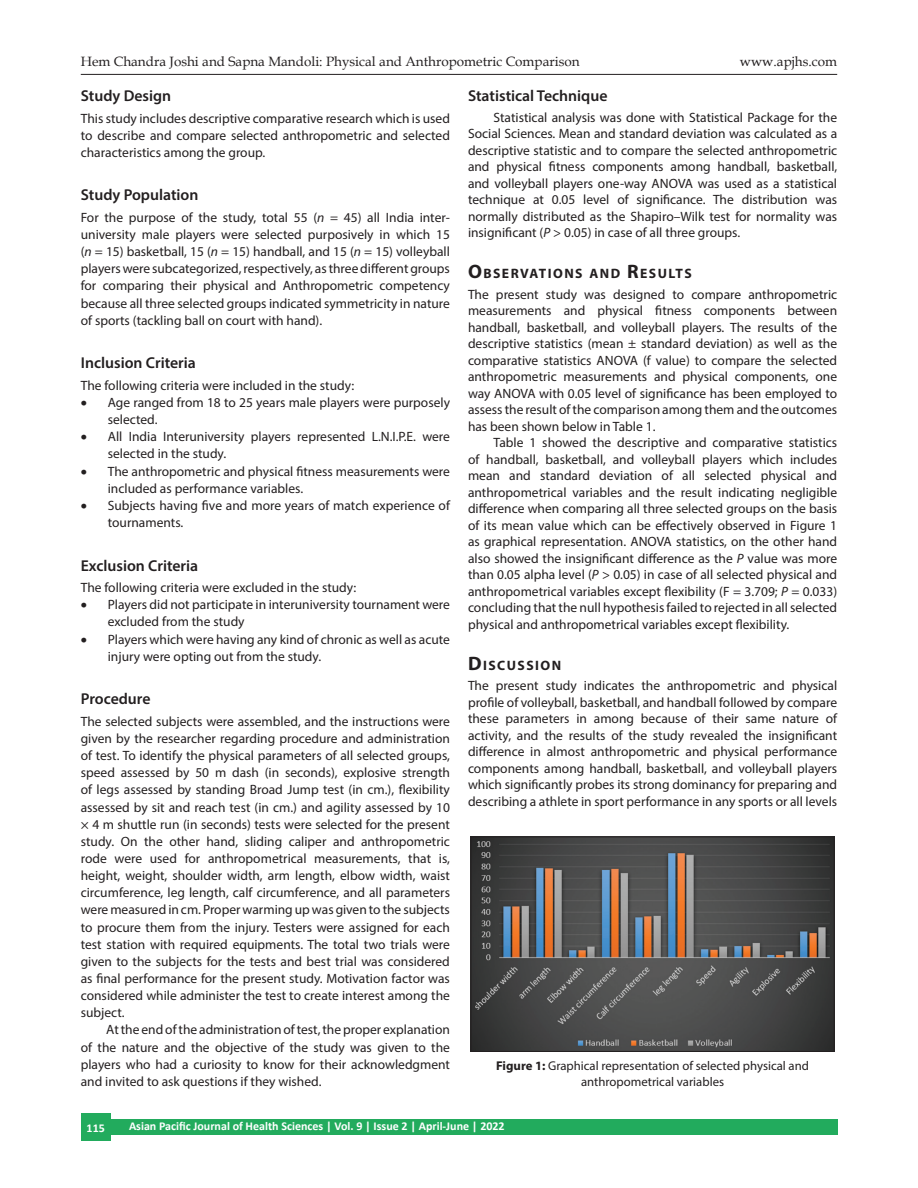
<style>
.page{position:relative;width:918px;height:1188px;background:#fff}
.page>*{position:absolute;margin:0;border:0;box-sizing:border-box;transform-origin:0 0}
.t1{font:600 15.75px "Myriad Pro";color:#231f20}
.t2{font:700 13.65px "Myriad Pro";letter-spacing:.105em;color:#231f20}
.TXFL{font:13.5px/17.1px "Myriad Pro";color:#231f20;text-align:justify}
.TX{font:13.5px/16.5px "Myriad Pro";color:#231f20;text-align:justify}
.L{font:13.5px/17.1px "Myriad Pro";color:#231f20}
.t3{font:13.5px "Book Antiqua";color:#231f20}
.FGC{font:12.75px/15.8px "Myriad Pro";color:#231f20;text-align:center}
.Folio{font:700 12px "Calibri";color:#fff}
.s1{font-style:italic}
.s2{font-size:19.5px}
.s3{font-weight:700}
</style>
<div class="page">
<hr style="left:81px;top:74px;width:756px;height:1px;background:#231f20">
<div style="left:111px;top:1119px;width:726px;height:16px;background:#22ab5d"></div>
<div style="left:81px;top:1113px;width:30px;height:27px;background:#22ab5d"></div>
<img style="left:473px;top:839px;width:359px;height:211px">
<div style="left:471px;top:837px;width:363px;height:215px;border:1px solid #231f20"></div>
<p class="t3" style="left:81px;top:52px;width:500px">Hem Chandra Joshi and Sapna Mandoli: Physical and Anthropometric Comparison</p>
<p class="t3" style="left:740px;top:52px;width:99px">www.apjhs.com</p>
<h2 class="t1" style="left:81px;top:86px;width:92px">Study Design</h2>
<p class="TXFL" style="left:81px;top:109px;width:371px">This study includes descriptive comparative research which is used to describe and compare selected anthropometric and selected characteristics among the group.</p>
<h2 class="t1" style="left:81px;top:185px;width:119px">Study Population</h2>
<p class="TXFL" style="left:81px;top:209px;width:371px">For the purpose of the study, total 55 (<span class="s1">n</span> = 45) all India inter&shy;university male players were selected purposively in which 15 (<span class="s1">n</span> = 15) basketball, 15 (<span class="s1">n</span> = 15) handball, and 15 (<span class="s1">n</span> = 15) volleyball players were subcategorized, respectively, as three different groups for comparing their physical and Anthropometric competency because all three selected groups indicated symmetricity in nature of sports (tackling ball on court with hand).</p>
<h2 class="t1" style="left:81px;top:353px;width:117px">Inclusion Criteria</h2>
<p class="TXFL" style="left:81px;top:377px;width:275px">The following criteria were included in the study:</p>
<p class="L" style="left:108px;top:394px;width:344px;text-indent:-27px">• Age ranged from 18 to 25 years male players were purposely selected.</p>
<p class="L" style="left:108px;top:428px;width:344px;text-indent:-27px">• All India Interuniversity players represented L.N.I.P.E. were selected in the study.</p>
<p class="L" style="left:108px;top:462px;width:344px;text-indent:-27px">• The anthropometric and physical fitness measurements were included as performance variables.</p>
<p class="L" style="left:108px;top:497px;width:344px;text-indent:-27px">• Subjects having five and more years of match experience of tournaments.</p>
<h2 class="t1" style="left:81px;top:555px;width:119px">Exclusion Criteria</h2>
<p class="TXFL" style="left:81px;top:579px;width:277px">The following criteria were excluded in the study:</p>
<p class="L" style="left:108px;top:596px;width:344px;text-indent:-27px">• Players did not participate in interuniversity tournament were excluded from the study</p>
<p class="L" style="left:108px;top:630px;width:344px;text-indent:-27px">• Players which were having any kind of chronic as well as acute injury were opting out from the study.</p>
<h2 class="t1" style="left:81px;top:689px;width:71px">Procedure</h2>
<p class="TXFL" style="left:81px;top:712px;width:371px">The selected subjects were assembled, and the instructions were given by the researcher regarding procedure and administration of test. To identify the physical parameters of all selected groups, speed assessed by 50 m dash (in seconds), explosive strength of legs assessed by standing Broad Jump test (in cm.), flexibility assessed by sit and reach test (in cm.) and agility assessed by 10 × 4 m shuttle run (in seconds) tests were selected for the present study. On the other hand, sliding caliper and anthropometric rode were used for anthropometrical measurements, that is, height, weight, shoulder width, arm length, elbow width, waist circumference, leg length, calf circumference, and all parameters were measured in cm. Proper warming up was given to the subjects to procure them from the injury. Testers were assigned for each test station with required equipments. The total two trials were given to the subjects for the tests and best trial was considered as final performance for the present study. Motivation factor was considered while administer the test to create interest among the subject.</p>
<p class="TX" style="left:81px;top:1021px;width:371px;line-height:17.1px;text-indent:26px">At the end of the administration of test, the proper explanation of the nature and the objective of the study was given to the players who had a curiosity to know for their acknowledgment and invited to ask questions if they wished.</p>
<h2 class="t1" style="left:468px;top:86px;width:141px">Statistical Technique</h2>
<p class="TX" style="left:468px;top:109px;width:371px;text-indent:26px">Statistical analysis was done with Statistical Package for the Social Sciences. Mean and standard deviation was calculated as a descriptive statistic and to compare the selected anthropometric and physical fitness components among handball, basketball, and volleyball players one-way ANOVA was used as a statistical technique at 0.05 level of significance. The distribution was normally distributed as the Shapiro–Wilk test for normality was insignificant (<span class="s1">P</span> &gt; 0.05) in case of all three groups.</p>
<h1 class="t2" style="left:468px;top:265px;width:225px"><span class="s2">O</span>BSERVATIONS AND <span class="s2">R</span>ESULTS</h1>
<p class="TXFL" style="left:468px;top:286px;width:371px;line-height:16.5px">The present study was designed to compare anthropometric measurements and physical fitness components between handball, basketball, and volleyball players. The results of the descriptive statistics (mean ± standard deviation) as well as the comparative statistics ANOVA (f value) to compare the selected anthropometric measurements and physical components, one way ANOVA with 0.05 level of significance has been employed to assess the result of the comparison among them and the outcomes has been shown below in Table 1.</p>
<p class="TX" style="left:468px;top:434px;width:371px;text-indent:26px">Table 1 showed the descriptive and comparative statistics of handball, basketball, and volleyball players which includes mean and standard deviation of all selected physical and anthropometrical variables and the result indicating negligible difference when comparing all three selected groups on the basis of its mean value which can be effectively observed in Figure 1 as graphical representation. ANOVA statistics, on the other hand also showed the insignificant difference as the <span class="s1">P</span> value was more than 0.05 alpha level (<span class="s1">P</span> &gt; 0.05) in case of all selected physical and anthropometrical variables except flexibility (F = 3.709; <span class="s1">P</span> = 0.033) concluding that the null hypothesis failed to rejected in all selected physical and anthropometrical variables except flexibility.</p>
<h1 class="t2" style="left:468px;top:656px;width:95px"><span class="s2">D</span>ISCUSSION</h1>
<p class="TXFL" style="left:468px;top:677px;width:371px;line-height:16.5px">The present study indicates the anthropometric and physical profile of volleyball, basketball, and handball followed by compare these parameters in among because of their same nature of activity, and the results of the study revealed the insignificant difference in almost anthropometric and physical performance components among handball, basketball, and volleyball players which significantly probes its strong dominancy for preparing and describing a athlete in sport performance in any sports or all levels</p>
<p class="FGC" style="left:496px;top:1058px;width:314px"><span class="s3">Figure 1:</span> Graphical representation of selected physical and anthropometrical variables</p>
<p class="Folio" style="left:87px;top:1120px;width:20px">115</p>
<p class="Folio" style="left:129px;top:1118px;width:377px">Asian Pacific Journal of Health Sciences | Vol. 9 | Issue 2 | April-June | 2022</p>
</div>
